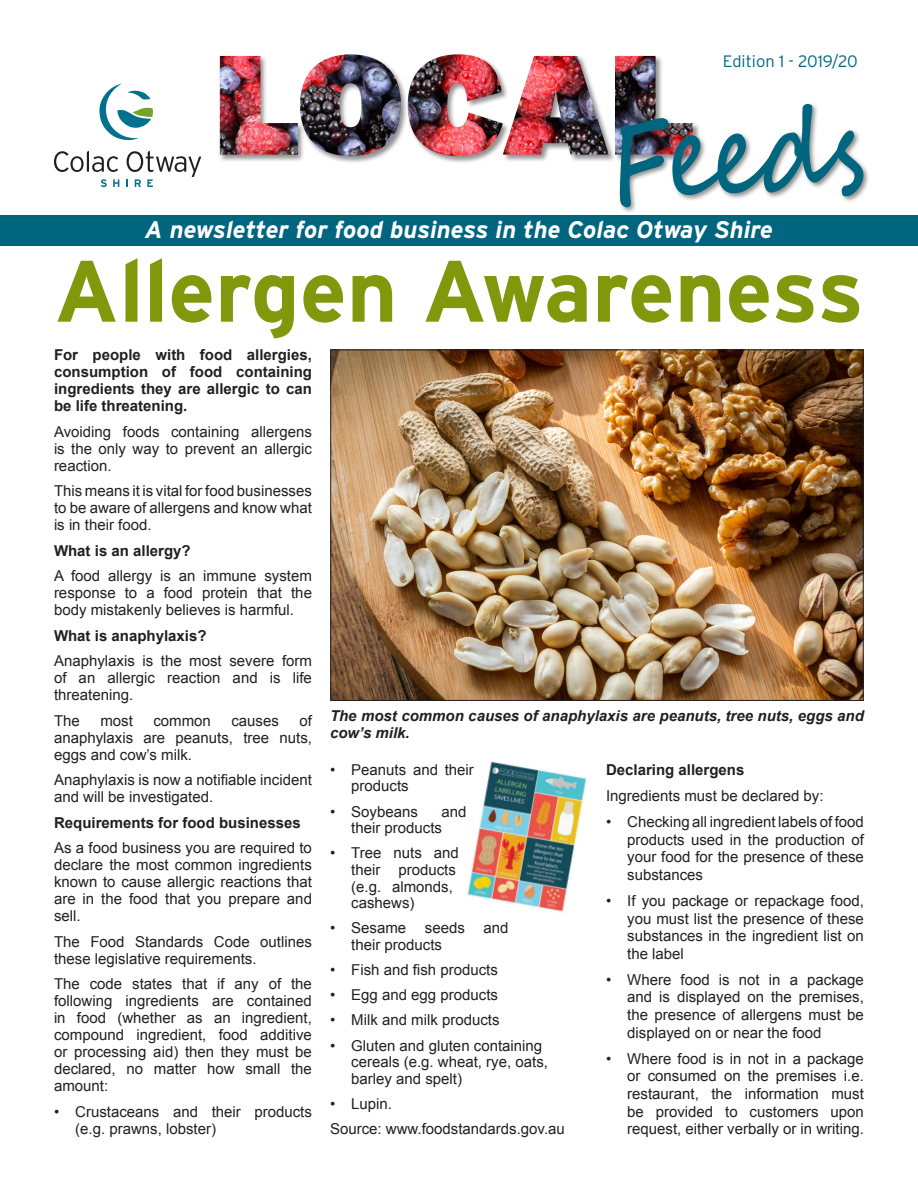
<style>
.page{position:relative;width:918px;height:1188px;background:#fff}
.page>*{position:absolute;margin:0;border:0;box-sizing:border-box;transform-origin:0 0}
.t1{font:700 87px "Interstate";color:#81980d}
.t2{font:italic 700 24px "Interstate";color:#fff}
.t3{font:300 16.5px "Interstate";color:#006680}
.t4{font:15px/17px "Arial";color:#231f20;text-align:justify}
.t5{font:700 15px/17px "Arial";color:#231f20;text-align:justify}
.t6{font:italic 700 15px/16.5px "Arial";color:#231f20}
</style>
<div class="page">
<img style="left:332px;top:352px;width:530px;height:347px">
<img style="left:467px;top:761px;width:120px;height:151px">
<svg style="left:54px;top:151px;width:64px;height:21px"></svg>
<svg style="left:99px;top:84px;width:54px;height:57px"></svg>
<svg style="left:101px;top:179px;width:6px;height:8px"></svg>
<svg style="left:113px;top:179px;width:6px;height:8px"></svg>
<svg style="left:126px;top:151px;width:75px;height:36px"></svg>
<div style="left:218px;top:53px;width:482px;height:111px;background:#231f20;opacity:.5"></div>
<img style="left:220px;top:54px;width:473px;height:102px">
<div style="left:0;top:216px;width:918px;height:30px;background:#006680"></div>
<div style="left:618px;top:102px;width:253px;height:112px;background:#231f20;opacity:.5"></div>
<svg style="left:620px;top:102px;width:244px;height:106px"></svg>
<p class="t3" style="left:723px;top:51px;width:136px">Edition 1 - 2019/20</p>
<p class="t2" style="left:145px;top:215px;width:630px">A newsletter for food business in the Colac Otway Shire</p>
<p class="t1" style="left:54px;top:238px;width:811px">Allergen Awareness</p>
<p class="t5" style="left:54px;top:347px;width:260px">For people with food allergies, consumption of food containing ingredients they are allergic to can be life threatening.</p>
<p class="t4" style="left:54px;top:423px;width:259px">Avoiding foods containing allergens is the only way to prevent an allergic reaction.</p>
<p class="t4" style="left:54px;top:483px;width:259px">This means it is vital for food businesses to be aware of allergens and know what is in their food.</p>
<p class="t5" style="left:54px;top:543px;width:138px">What is an allergy?</p>
<p class="t4" style="left:54px;top:568px;width:260px">A food allergy is an immune system response to a food protein that the body mistakenly believes is harmful.</p>
<p class="t5" style="left:54px;top:628px;width:154px">What is anaphylaxis?</p>
<p class="t4" style="left:54px;top:653px;width:260px">Anaphylaxis is the most severe form of an allergic reaction and is life threatening.</p>
<p class="t4" style="left:54px;top:712px;width:27px">The</p>
<p class="t4" style="left:100px;top:712px;width:34px">most</p>
<p class="t4" style="left:153px;top:712px;width:59px">common</p>
<p class="t4" style="left:231px;top:712px;width:49px">causes</p>
<p class="t6" style="left:330px;top:708px;width:535px">The most common causes of anaphylaxis are peanuts, tree nuts, eggs and cow’s milk.</p>
<p class="t4" style="left:54px;top:712px;width:260px;text-indent:245px">of anaphylaxis are peanuts, tree nuts, eggs and cow’s milk.</p>
<p class="t4" style="left:54px;top:772px;width:259px">Anaphylaxis is now a notifiable incident and will be investigated.</p>
<p class="t5" style="left:54px;top:815px;width:248px">Requirements for food businesses</p>
<p class="t4" style="left:54px;top:840px;width:260px">As a food business you are required to declare the most common ingredients known to cause allergic reactions that are in the food that you prepare and sell.</p>
<p class="t4" style="left:54px;top:933px;width:259px">The Food Standards Code outlines these legislative requirements.</p>
<p class="t4" style="left:54px;top:976px;width:260px">The code states that if any of the following ingredients are contained in food (whether as an ingredient, compound ingredient, food additive or processing aid) then they must be declared, no matter how small the amount:</p>
<p class="t4" style="left:75px;top:1103px;width:238px;text-indent:-21px">• Crustaceans and their products (e.g. prawns, lobster)</p>
<p class="t4" style="left:351px;top:761px;width:124px;text-indent:-21px">• Peanuts and their products</p>
<p class="t4" style="left:330px;top:803px;width:89px">• Soybeans</p>
<p class="t5" style="left:606px;top:762px;width:140px">Declaring allergens</p>
<p class="t4" style="left:606px;top:787px;width:219px">Ingredients must be declared by:</p>
<p class="t4" style="left:627px;top:813px;width:238px;line-height:17.5px;text-indent:-21px">• Checking all ingredient labels of food products used in the production of your food for the presence of these substances</p>
<p class="t4" style="left:627px;top:892px;width:238px;line-height:17.5px;text-indent:-21px">• If you package or repackage food, you must list the presence of these substances in the ingredient list on the label</p>
<p class="t4" style="left:627px;top:971px;width:238px;line-height:17.5px;text-indent:-21px">• Where food is not in a package and is displayed on the premises, the presence of allergens must be displayed on or near the food</p>
<p class="t4" style="left:627px;top:1050px;width:238px;line-height:17.5px;text-indent:-21px">• Where food is in not in a package or consumed on the premises i.e. restaurant, the information must be provided to customers upon request, either verbally or in writing.</p>
<p class="t4" style="left:351px;top:803px;width:117px;text-indent:90px">and their products</p>
<p class="t4" style="left:351px;top:845px;width:109px;text-align:left;text-indent:-21px">• Tree nuts and their products (e.g. almonds, cashews)</p>
<p class="t4" style="left:351px;top:920px;width:159px;text-indent:-21px">• Sesame seeds and their products</p>
<p class="t4" style="left:330px;top:962px;width:169px">• Fish and fish products</p>
<p class="t4" style="left:330px;top:987px;width:170px">• Egg and egg products</p>
<p class="t4" style="left:330px;top:1012px;width:171px">• Milk and milk products</p>
<p class="t4" style="left:351px;top:1037px;width:198px;text-align:left;text-indent:-21px">• Gluten and gluten containing cereals (e.g. wheat, rye, oats, barley and spelt)</p>
<p class="t4" style="left:330px;top:1095px;width:64px">• Lupin.</p>
<p class="t4" style="left:330px;top:1121px;width:236px">Source: www.foodstandards.gov.au</p>
</div>
